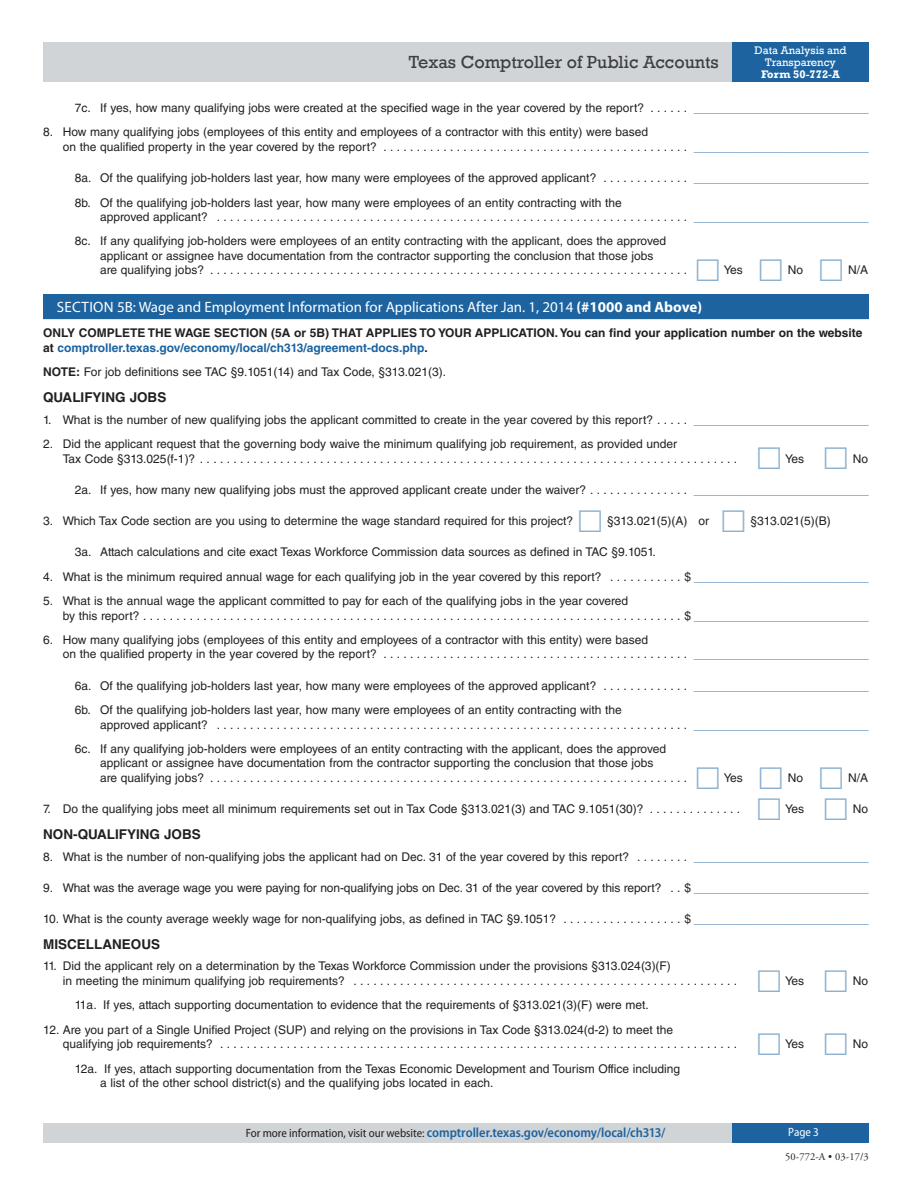
<style>
.page{position:relative;width:918px;height:1188px;background:#fff}
.page>*{position:absolute;margin:0;border:0;box-sizing:border-box;transform-origin:0 0}
.t1{font:18px "Rockwell";color:#3e3e3f}
.t2{font:15px "Myriad Pro";color:#fff}
.t3{font:15px "Helvetica LT Std";color:#77a2c6}
.t4{font:600 semi-condensed 13.5px "Myriad Pro";letter-spacing:-.005em;color:#1c63a0}
.t5{font:700 13.5px "Helvetica LT Std";color:#231f20}
.t6{font:12px/14.4px "Helvetica LT Std";color:#231f20}
.t7{font:700 12px "Helvetica LT Std";color:#231f20}
.t8{font:700 12px "Helvetica LT Std";color:#1c63a0}
.t9{font:semi-condensed 12px "Myriad Pro";color:#fff}
.t10{font:11.25px/12px "Rockwell";color:#fff;text-align:center}
.t11{font:700 11.25px "Rockwell";color:#fff}
.t12{font:10.5px "Adobe Garamond Pro";letter-spacing:.01em;color:#231f20}
.s1{font-size:15px;color:#77a2c6}
.s2{font-weight:700}
.s3{color:#231f20}
.s4{font-weight:400;font-size:12px;color:#231f20}
</style>
<div class="page">
<div style="left:43px;top:42px;width:689px;height:39px;background:#d0d4d7"></div>
<div style="left:732px;top:42px;width:137px;height:39px;background:#1c63a0"></div>
<div style="left:43px;top:1123px;width:689px;height:19px;background:#d0d4d7"></div>
<div style="left:732px;top:1123px;width:137px;height:19px;background:#1c63a0"></div>
<div style="left:43px;top:294px;width:826px;height:25px;background:#1c63a0"></div>
<h1 class="t1" style="left:409px;top:51px;width:311px">Texas Comptroller of Public Accounts</h1>
<p class="t10" style="left:755px;top:44px;width:93px">Data Analysis and<br>Transparency</p>
<p class="t11" style="left:761px;top:67px;width:80px">Form 50-772-A</p>
<p class="t6" style="left:75px;top:101px;width:796px">7c. If yes, how many qualifying jobs were created at the specified wage in the year covered by the report? . . . . . . <span class="s1">_____________________</span></p>
<p class="t6" style="left:63px;top:125px;width:808px;text-indent:-20px">8. How many qualifying jobs (employees of this entity and employees of a contractor with this entity) were based<br>on the qualified property in the year covered by the report? . . . . . . . . . . . . . . . . . . . . . . . . . . . . . . . . . . . . . . . . . . . . . . <span class="s1">_____________________</span></p>
<p class="t6" style="left:75px;top:166px;width:796px;line-height:24.5px">8a. Of the qualifying job-holders last year, how many were employees of the approved applicant? . . . . . . . . . . . . . <span class="s1">_____________________<br></span>8b. Of the qualifying job-holders last year, how many were employees of an entity contracting with the</p>
<p class="t6" style="left:75px;top:205px;width:796px;line-height:24.5px;text-indent:26px">approved applicant? ....................................................................... <span class="s1">_____________________<br></span>8c. If any qualifying job-holders were employees of an entity contracting with the applicant, does the approved</p>
<p class="t6" style="left:100px;top:249px;width:588px">applicant or assignee have documentation from the contractor supporting the conclusion that those jobs<br>are qualifying jobs? ........................................................................</p>
<p class="t6" style="left:724px;top:263px;width:20px">Yes</p>
<p class="t6" style="left:788px;top:263px;width:17px">No</p>
<p class="t6" style="left:848px;top:263px;width:22px">N/A</p>
<h2 class="t2" style="left:57px;top:298px;width:647px">SECTION 5B: Wage and Employment Information for Applications After Jan. 1, 2014 <span class="s2">(#1000 and Above)</span></h2>
<p class="t7" style="left:43px;top:326px;width:821px">ONLY COMPLETE THE WAGE SECTION (5A or 5B) THAT APPLIES TO YOUR APPLICATION. You can find your application number on the website</p>
<p class="t8" style="left:43px;top:340px;width:386px"><span class="s3">at</span> comptroller.texas.gov/economy/local/ch313/agreement-docs.php<span class="s3">.</span></p>
<p class="t6" style="left:43px;top:365px;width:404px"><span class="s2">NOTE:</span> For job definitions see TAC §9.1051(14) and Tax Code, §313.021(3).</p>
<h3 class="t5" style="left:43px;top:389px;width:125px">QUALIFYING JOBS</h3>
<p class="t6" style="left:43px;top:412px;width:618px">1. What is the number of new qualifying jobs the applicant committed to create in the year covered by this report? ......</p>
<p class="t3" style="left:694px;top:410px;width:177px">_____________________</p>
<p class="t6" style="left:63px;top:437px;width:676px;text-indent:-20px">2. Did the applicant request that the governing body waive the minimum qualifying job requirement, as provided under<br>Tax Code §313.025(f-1)? .................................................................................</p>
<p class="t6" style="left:785px;top:451px;width:20px">Yes</p>
<p class="t6" style="left:853px;top:451px;width:17px">No</p>
<p class="t6" style="left:75px;top:482px;width:796px">2a. If yes, how many new qualifying jobs must the approved applicant create under the waiver? . . . . . . . . . . . . . . . <span class="s1">_____________________</span></p>
<p class="t6" style="left:43px;top:514px;width:532px">3. Which Tax Code section are you using to determine the wage standard required for this project?</p>
<p class="t6" style="left:607px;top:514px;width:103px">§313.021(5)(A) or</p>
<p class="t6" style="left:751px;top:514px;width:82px">§313.021(5)(B)</p>
<p class="t6" style="left:75px;top:545px;width:583px">3a. Attach calculations and cite exact Texas Workforce Commission data sources as defined in TAC §9.1051.</p>
<p class="t6" style="left:43px;top:569px;width:827px">4. What is the minimum required annual wage for each qualifying job in the year covered by this report? . . . . . . . . . . . $ <span class="s1">_____________________</span></p>
<p class="t6" style="left:63px;top:594px;width:808px;text-indent:-20px">5. What is the annual wage the applicant committed to pay for each of the qualifying jobs in the year covered<br>by this report? .................................................................................$ <span class="s1">_____________________</span></p>
<p class="t6" style="left:63px;top:633px;width:808px;text-indent:-20px">6. How many qualifying jobs (employees of this entity and employees of a contractor with this entity) were based<br>on the qualified property in the year covered by the report? . . . . . . . . . . . . . . . . . . . . . . . . . . . . . . . . . . . . . . . . . . . . . . <span class="s1">_____________________</span></p>
<p class="t6" style="left:75px;top:673px;width:796px;line-height:24.5px">6a. Of the qualifying job-holders last year, how many were employees of the approved applicant? . . . . . . . . . . . . . <span class="s1">_____________________<br></span>6b. Of the qualifying job-holders last year, how many were employees of an entity contracting with the</p>
<p class="t6" style="left:75px;top:712px;width:796px;line-height:24.5px;text-indent:26px">approved applicant? ....................................................................... <span class="s1">_____________________<br></span>6c. If any qualifying job-holders were employees of an entity contracting with the applicant, does the approved</p>
<p class="t6" style="left:100px;top:756px;width:588px">applicant or assignee have documentation from the contractor supporting the conclusion that those jobs<br>are qualifying jobs? ........................................................................</p>
<p class="t6" style="left:724px;top:770px;width:20px">Yes</p>
<p class="t6" style="left:788px;top:770px;width:17px">No</p>
<p class="t6" style="left:848px;top:770px;width:22px">N/A</p>
<p class="t6" style="left:43px;top:802px;width:698px">7. Do the qualifying jobs meet all minimum requirements set out in Tax Code §313.021(3) and TAC 9.1051(30)? . . . . . . . . . . . . . .</p>
<p class="t6" style="left:785px;top:802px;width:20px">Yes</p>
<p class="t6" style="left:853px;top:802px;width:17px">No</p>
<h3 class="t5" style="left:43px;top:826px;width:159px">NON-QUALIFYING JOBS</h3>
<p class="t6" style="left:43px;top:849px;width:827px">8. What is the number of non-qualifying jobs the applicant had on Dec. 31 of the year covered by this report? . . . . . . . . <span class="s1">_____________________</span></p>
<p class="t6" style="left:43px;top:880px;width:827px">9. What was the average wage you were paying for non-qualifying jobs on Dec. 31 of the year covered by this report? . . $ <span class="s1">_____________________</span></p>
<p class="t6" style="left:43px;top:912px;width:827px">10. What is the county average weekly wage for non-qualifying jobs, as defined in TAC §9.1051? . . . . . . . . . . . . . . . . . . $ <span class="s1">_____________________</span></p>
<h3 class="t5" style="left:43px;top:936px;width:119px">MISCELLANEOUS</h3>
<p class="t6" style="left:63px;top:959px;width:676px;text-indent:-20px">11. Did the applicant rely on a determination by the Texas Workforce Commission under the provisions §313.024(3)(F)<br>in meeting the minimum qualifying job requirements? ..........................................................</p>
<p class="t6" style="left:785px;top:973px;width:20px">Yes</p>
<p class="t6" style="left:853px;top:973px;width:17px">No</p>
<p class="t6" style="left:75px;top:998px;width:575px">11a. If yes, attach supporting documentation to evidence that the requirements of §313.021(3)(F) were met.</p>
<p class="t6" style="left:63px;top:1022px;width:676px;text-indent:-19px">12. Are you part of a Single Unified Project (SUP) and relying on the provisions in Tax Code §313.024(d-2) to meet the<br>qualifying job requirements? ..............................................................................</p>
<p class="t6" style="left:100px;top:1061px;width:581px;text-indent:-25px">12a. If yes, attach supporting documentation from the Texas Economic Development and Tourism Office including a list of the other school district(s) and the qualifying jobs located in each.</p>
<p class="t6" style="left:785px;top:1037px;width:20px">Yes</p>
<p class="t6" style="left:853px;top:1037px;width:17px">No</p>
<p class="t4" style="left:246px;top:1125px;width:421px"><span class="s4">For more information, visit our website:</span> comptroller.texas.gov/economy/local/ch313/</p>
<p class="t9" style="left:788px;top:1126px;width:32px">Page 3</p>
<p class="t12" style="left:785px;top:1150px;width:85px">50-772-A • 03-17/3</p>
</div>
